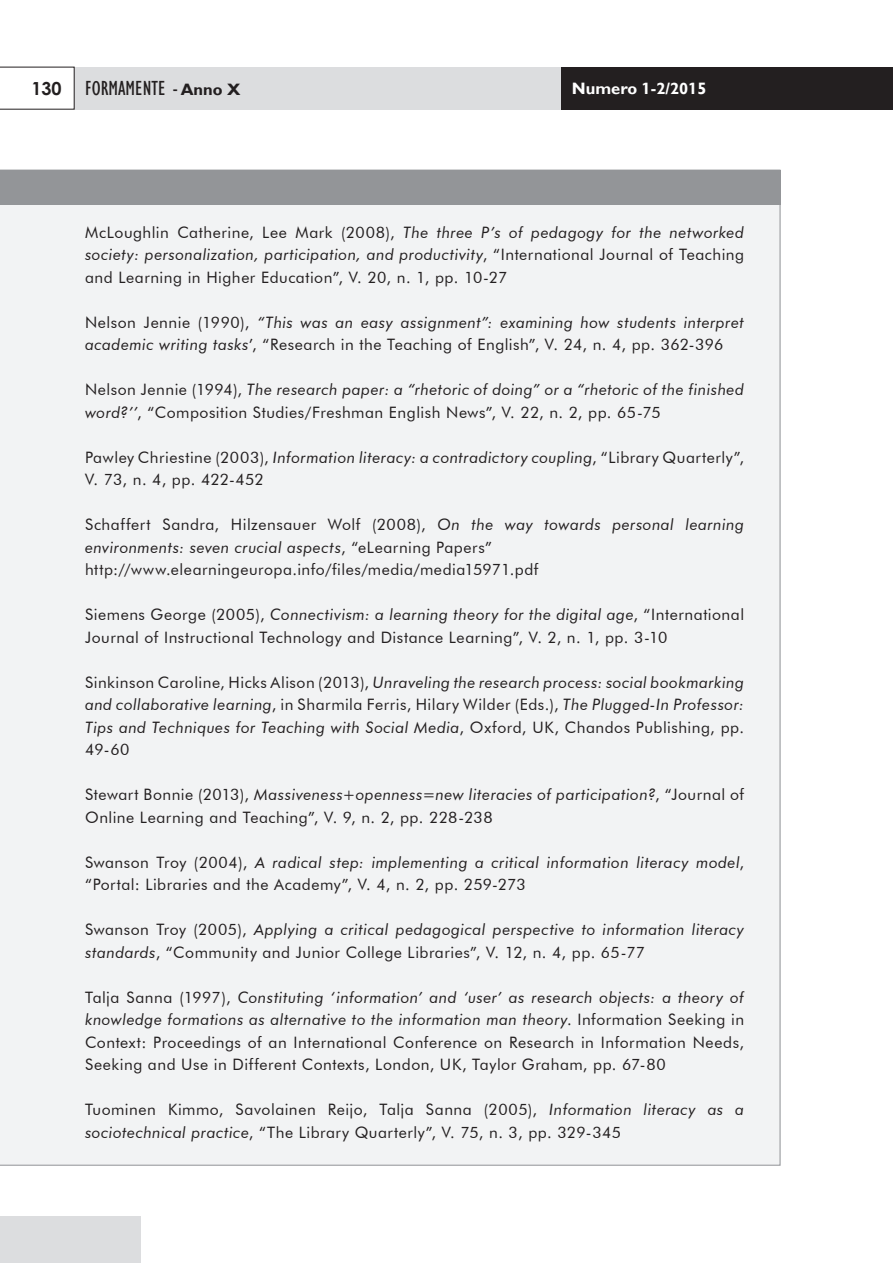
<style>
.page{position:relative;width:893px;height:1263px;background:#fff}
.page>*{position:absolute;margin:0;border:0;box-sizing:border-box;transform-origin:0 0}
.t1{font:condensed 21px "forma";color:#231f20}
.t2{font:700 16.5px "forma";color:#fff}
.References{font:15.75px/22.5px "Futura BT";letter-spacing:.03em;color:#231f20}
.References-2{font:italic 15.75px/22.5px "Futura BT";letter-spacing:.025em;color:#231f20}
.s1{font-family:"Century Gothic";font-weight:700;font-stretch:normal;font-size:18px}
.s2{font-weight:700;font-stretch:normal;font-size:16.5px}
.s3{font-style:italic}
.s4{font-style:normal}
</style>
<div class="page">
<div style="left:74px;top:67px;width:487px;height:42px;background:#dcdddf"></div>
<div style="left:561px;top:67px;width:332px;height:42px;background:#231f20"></div>
<svg style="left:0;top:67px;width:74px;height:42px"></svg>
<div style="left:0;top:1217px;width:140px;height:46px;background:#dcdddf"></div>
<div style="left:0;top:204px;width:780px;height:961px;background:#f2f3f4"></div>
<div style="left:0;top:170px;width:780px;height:34px;background:#939598"></div>
<h1 class="t1" style="left:31px;top:76px;width:211px"><span class="s1">130</span> FORMAMENTE - <span class="s2">Anno X</span></h1>
<p class="t2" style="left:572px;top:78px;width:136px">Numero 1-2/2015</p>
<p class="References" style="left:85px;top:221px;width:661px;text-align:justify">McLoughlin Catherine, Lee Mark (2008), <span class="s3">The three P’s of pedagogy for the networked society: personalization, participation, and productivity</span>, “International Journal of Teaching and Learning in Higher Education”, V. 20, n. 1, pp. 10-27</p>
<p class="References-2" style="left:85px;top:311px;width:660px"><span class="s4">Nelson Jennie (1990),</span> “This was an easy assignment”: examining how students interpret academic writing tasks<span class="s4">’, “Research in the Teaching of English”, V. 24, n. 4, pp. 362-396</span></p>
<p class="References" style="left:85px;top:378px;width:661px">Nelson Jennie (1994), <span class="s3">The research paper: a “rhetoric of doing” or a “rhetoric of the finished word?’’</span>, “Composition Studies/Freshman English News”, V. 22, n. 2, pp. 65-75</p>
<p class="References" style="left:85px;top:446px;width:661px">Pawley Chriestine (2003), <span class="s3">Information literacy: a contradictory coupling</span>, “Library Quarterly”,<br>V. 73, n. 4, pp. 422-452</p>
<p class="References-2" style="left:85px;top:513px;width:661px"><span class="s4">Schaffert Sandra, Hilzensauer Wolf (2008),</span> On the way towards personal learning environments: seven crucial aspects<span class="s4">, “eLearning Papers”</span></p>
<p class="References" style="left:85px;top:558px;width:455px">http://www.elearningeuropa.info/files/media/media15971.pdf</p>
<p class="References" style="left:85px;top:603px;width:661px">Siemens George (2005), <span class="s3">Connectivism: a learning theory for the digital age</span>, “International<br>Journal of Instructional Technology and Distance Learning”, V. 2, n. 1, pp. 3-10</p>
<p class="References-2" style="left:85px;top:671px;width:661px;text-align:justify"><span class="s4">Sinkinson Caroline, Hicks Alison (2013),</span> Unraveling the research process: social bookmarking and collaborative learning<span class="s4">, in Sharmila Ferris, Hilary Wilder (Eds.),</span> The Plugged-In Professor:<br>Tips and Techniques for Teaching with Social Media<span class="s4">, Oxford, UK, Chandos Publishing, pp.<br>49-60</span></p>
<p class="References" style="left:85px;top:783px;width:661px">Stewart Bonnie (2013), <span class="s3">Massiveness+openness=new literacies of participation?</span>, “Journal of<br>Online Learning and Teaching”, V. 9, n. 2, pp. 228-238</p>
<p class="References" style="left:85px;top:851px;width:661px">Swanson Troy (2004), <span class="s3">A radical step: implementing a critical information literacy model</span>, “Portal: Libraries and the Academy”, V. 4, n. 2, pp. 259-273</p>
<p class="References" style="left:85px;top:918px;width:661px">Swanson Troy (2005), <span class="s3">Applying a critical pedagogical perspective to information literacy standards</span>, “Community and Junior College Libraries”, V. 12, n. 4, pp. 65-77</p>
<p class="References" style="left:85px;top:986px;width:661px;text-align:justify">Talja Sanna (1997), <span class="s3">Constituting ‘information’ and ‘user’ as research objects: a theory of knowledge formations as alternative to the information man theory</span>. Information Seeking in Context: Proceedings of an International Conference on Research in Information Needs, Seeking and Use in Different Contexts, London, UK, Taylor Graham, pp. 67-80</p>
<p class="References" style="left:85px;top:1098px;width:661px">Tuominen Kimmo, Savolainen Reijo, Talja Sanna (2005), <span class="s3">Information literacy as a sociotechnical practice</span>, “The Library Quarterly”, V. 75, n. 3, pp. 329-345</p>
</div>
